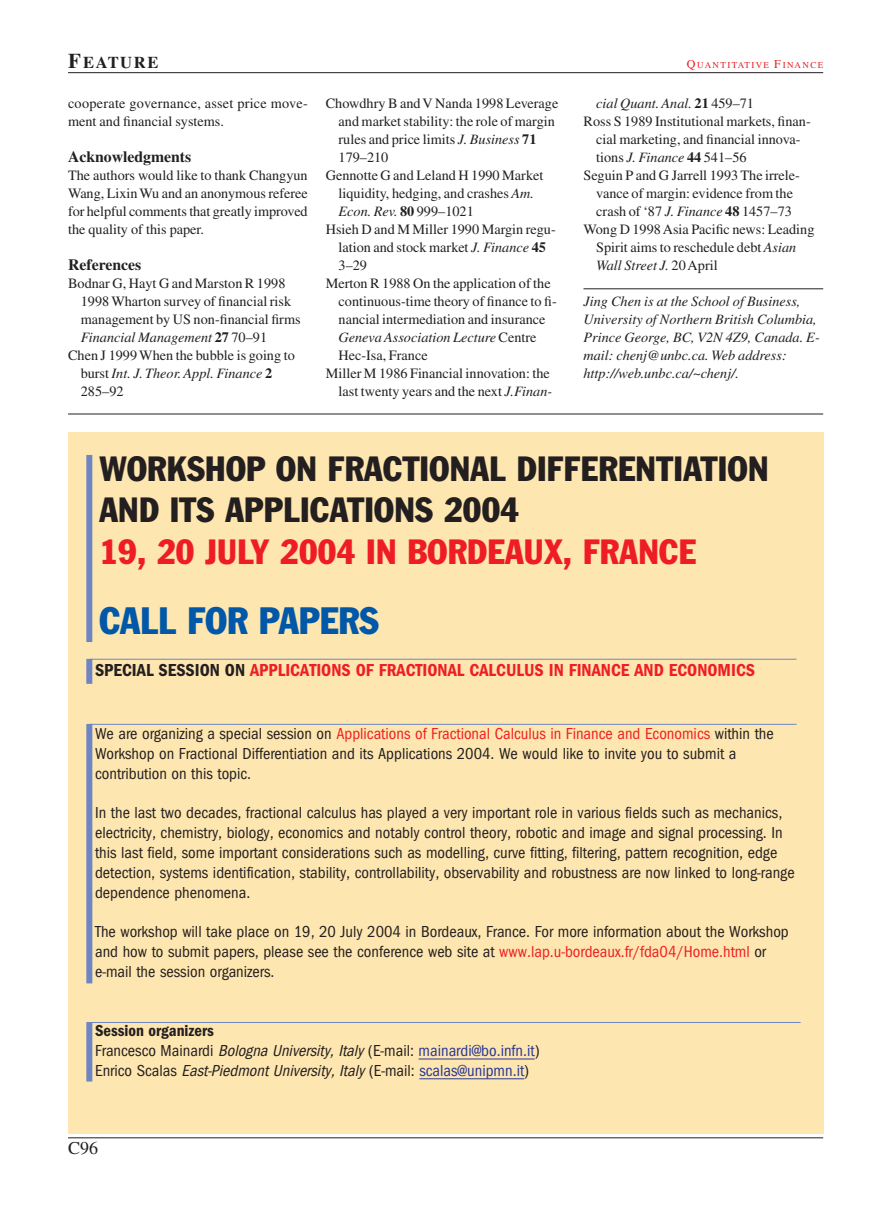
<style>
.page{position:relative;width:893px;height:1215px;background:#fff}
.page>*{position:absolute;margin:0;border:0;box-sizing:border-box;transform-origin:0 0}
.t1{font:condensed 37.5px "Franklin Gothic";color:#0157a8}
.t2{font:condensed 34.5px/41.4px "Franklin Gothic";letter-spacing:.01em;color:#231f20}
.t3{font:condensed 34.5px "Franklin Gothic";letter-spacing:.01em;color:#ee1d23}
.t4{font:600 18px "Franklin Got Cd Io P";color:#ee1e24}
.t5{font:18px "Times";color:#231f20}
.t6{font:16.5px/19.8px "Franklin Got Cd Io P";color:#231f20}
.t7{font:italic 16.5px/19.8px "Franklin Got Cd Io P";color:#231f20}
.t8{font:700 16.5px "Times";letter-spacing:.1em;color:#231f20}
.t9{font:700 15.75px "Times";color:#231f20}
.t10{font:14.25px/18px "Times";color:#231f20;text-align:justify}
.t11{font:italic 14.25px/18px "Times";color:#231f20}
.t12{font:14.25px/18px "Times";letter-spacing:.02em;color:#231f20}
.t13{font:9px "Times";letter-spacing:.15em;color:#ee1d23}
.s1{font-size:21px}
.s2{font-size:12px}
.s3{font-weight:700;font-style:normal}
.s4{font-style:normal}
.s5{font-style:italic}
.s6{font-weight:700}
.s7{color:#231f20}
.s8{color:#ee1e24}
.s9{font-weight:600;font-style:normal}
.s10{font-style:normal;color:#293795}
</style>
<div class="page">
<hr style="left:583px;top:289px;width:240px;height:1px;background:#231f20">
<hr style="left:68px;top:72px;width:755px;height:1px;background:#231f20">
<hr style="left:68px;top:1137px;width:755px;height:1px;background:#231f20">
<hr style="left:68px;top:414px;width:755px;height:1px;background:#231f20">
<div style="left:68px;top:432px;width:755px;height:702px;background:#fee6b0"></div>
<hr style="left:418px;top:1059px;width:116px;height:1px;background:#293795">
<hr style="left:419px;top:1079px;width:105px;height:1px;background:#293795">
<hr style="left:90px;top:659px;width:706px;height:1px;background:#6d86c3">
<div style="left:86px;top:659px;width:6px;height:25px;background:#6d86c3"></div>
<div style="left:86px;top:455px;width:6px;height:187px;background:#6d86c3"></div>
<hr style="left:90px;top:1022px;width:710px;height:1px;background:#6d86c3">
<div style="left:86px;top:1022px;width:6px;height:60px;background:#6d86c3"></div>
<hr style="left:90px;top:724px;width:706px;height:1px;background:#6d86c3">
<div style="left:86px;top:724px;width:6px;height:259px;background:#6d86c3"></div>
<p class="t8" style="left:68px;top:57px;width:92px"><span class="s1">F</span>EATURE</p>
<p class="t13" style="left:686px;top:62px;width:138px"><span class="s2">Q</span>UANTITATIVE <span class="s2">F</span>INANCE</p>
<p class="t12" style="left:68px;top:96px;width:241px">cooperate governance, asset price move&shy;ment and financial systems.</p>
<p class="t9" style="left:68px;top:151px;width:125px">Acknowledgments</p>
<p class="t10" style="left:68px;top:168px;width:241px">The authors would like to thank Changyun Wang, Lixin Wu and an anonymous referee for helpful comments that greatly improved the quality of this paper.</p>
<p class="t9" style="left:68px;top:259px;width:75px">References</p>
<p class="t10" style="left:68px;top:276px;width:219px">Bodnar G, Hayt G and Marston R 1998</p>
<p class="t10" style="left:81px;top:294px;width:212px">1998 Wharton survey of financial risk</p>
<p class="t10" style="left:81px;top:312px;width:221px">management by US non-financial firms</p>
<p class="t11" style="left:81px;top:329px;width:188px">Financial Management <span class="s3">27</span> <span class="s4">70–91</span></p>
<p class="t10" style="left:68px;top:348px;width:228px">Chen J 1999 When the bubble is going to</p>
<p class="t11" style="left:81px;top:365px;width:193px"><span class="s4">burst</span> Int. J. Theor. Appl. Finance <span class="s3">2</span></p>
<p class="t10" style="left:81px;top:384px;width:44px">285–92</p>
<p class="t10" style="left:326px;top:96px;width:234px">Chowdhry B and V Nanda 1998 Leverage</p>
<p class="t10" style="left:338px;top:114px;width:218px">and market stability: the role of margin</p>
<p class="t10" style="left:338px;top:132px;width:199px">rules and price limits <span class="s5">J. Business</span> <span class="s6">71</span></p>
<p class="t10" style="left:338px;top:150px;width:51px">179–210</p>
<p class="t10" style="left:326px;top:168px;width:219px">Gennotte G and Leland H 1990 Market</p>
<p class="t10" style="left:338px;top:186px;width:197px">liquidity, hedging, and crashes <span class="s5">Am.</span></p>
<p class="t11" style="left:338px;top:203px;width:137px">Econ. Rev. <span class="s3">80</span> <span class="s4">999–1021</span></p>
<p class="t10" style="left:326px;top:222px;width:231px">Hsieh D and M Miller 1990 Margin regu-</p>
<p class="t10" style="left:338px;top:240px;width:209px">lation and stock market <span class="s5">J. Finance</span> <span class="s6">45</span></p>
<p class="t10" style="left:338px;top:258px;width:30px">3–29</p>
<p class="t10" style="left:326px;top:276px;width:226px">Merton R 1988 On the application of the</p>
<p class="t10" style="left:338px;top:294px;width:220px">continuous-time theory of finance to fi-</p>
<p class="t10" style="left:338px;top:312px;width:208px">nancial intermediation and insurance</p>
<p class="t11" style="left:338px;top:329px;width:199px">Geneva Association Lecture <span class="s4">Centre</span></p>
<p class="t10" style="left:338px;top:348px;width:91px">Hec-Isa, France</p>
<p class="t10" style="left:326px;top:366px;width:226px">Miller M 1986 Financial innovation: the</p>
<p class="t10" style="left:338px;top:384px;width:215px">last twenty years and the next <span class="s5">J.Finan-</span></p>
<p class="t11" style="left:596px;top:95px;width:159px">cial Quant. Anal. <span class="s3">21</span> <span class="s4">459–71</span></p>
<p class="t10" style="left:583px;top:114px;width:229px">Ross S 1989 Institutional markets, finan-</p>
<p class="t10" style="left:596px;top:132px;width:206px">cial marketing, and financial innova-</p>
<p class="t10" style="left:596px;top:150px;width:152px">tions <span class="s5">J. Finance</span> <span class="s6">44</span> 541–56</p>
<p class="t10" style="left:583px;top:168px;width:218px">Seguin P and G Jarrell 1993 The irrele-</p>
<p class="t10" style="left:596px;top:186px;width:198px">vance of margin: evidence from the</p>
<p class="t10" style="left:596px;top:204px;width:197px">crash of ‘87 <span class="s5">J. Finance</span> <span class="s6">48</span> 1457–73</p>
<p class="t10" style="left:583px;top:222px;width:232px">Wong D 1998 Asia Pacific news: Leading</p>
<p class="t10" style="left:596px;top:240px;width:202px">Spirit aims to reschedule debt <span class="s5">Asian</span></p>
<p class="t11" style="left:596px;top:257px;width:123px">Wall Street J. <span class="s4">20 April</span></p>
<p class="t11" style="left:583px;top:293px;width:238px">Jing Chen is at the School of Business, University of Northern British Columbia, Prince George, BC, V2N 4Z9, Canada. E&shy;mail: chenj@unbc.ca. Web address: http://web.unbc.ca/~chenj/.</p>
<h2 class="t2" style="left:99px;top:451px;width:670px">WORKSHOP ON FRACTIONAL DIFFERENTIATION<br>AND ITS APPLICATIONS 2004</h2>
<h2 class="t3" style="left:99px;top:539px;width:598px">19, 20 JULY 2004 IN BORDEAUX, FRANCE</h2>
<h1 class="t1" style="left:99px;top:608px;width:281px">CALL FOR PAPERS</h1>
<p class="t4" style="left:95px;top:663px;width:661px"><span class="s7">SPECIAL SESSION ON</span> APPLICATIONS OF FRACTIONAL CALCULUS IN FINANCE AND ECONOMICS</p>
<p class="t6" style="left:95px;top:725px;width:680px">We are organizing a special session on <span class="s8">Applications of Fractional Calculus in Finance and Economics</span> within the<br>Workshop on Fractional Differentiation and its Applications 2004. We would like to invite you to submit a contribution on this topic.</p>
<p class="t6" style="left:95px;top:805px;width:701px">In the last two decades, fractional calculus has played a very important role in various fields such as mechanics, electricity, chemistry, biology, economics and notably control theory, robotic and image and signal processing. In this last field, some important considerations such as modelling, curve fitting, filtering, pattern recognition, edge detection, systems identification, stability, controllability, observability and robustness are now linked to long-range dependence phenomena.</p>
<p class="t6" style="left:95px;top:923px;width:695px">The workshop will take place on 19, 20 July 2004 in Bordeaux, France. For more information about the Workshop and how to submit papers, please see the conference web site at <span class="s8">www.lap.u-bordeaux.fr/fda04/Home.html</span> or e-mail the session organizers.</p>
<p class="t7" style="left:95px;top:1022px;width:446px"><span class="s9">Session organizers<br></span><span class="s4">Francesco Mainardi</span> Bologna University, Italy<span class="s4">(E-mail:</span> <span class="s10">mainardi@bo.infn.it</span><span class="s4">)<br>Enrico Scalas</span> East-Piedmont University, Italy<span class="s4">(E-mail:</span> <span class="s10">scalas@unipmn.it</span><span class="s4">)</span></p>
<p class="t5" style="left:68px;top:1142px;width:32px">C96</p>
</div>
